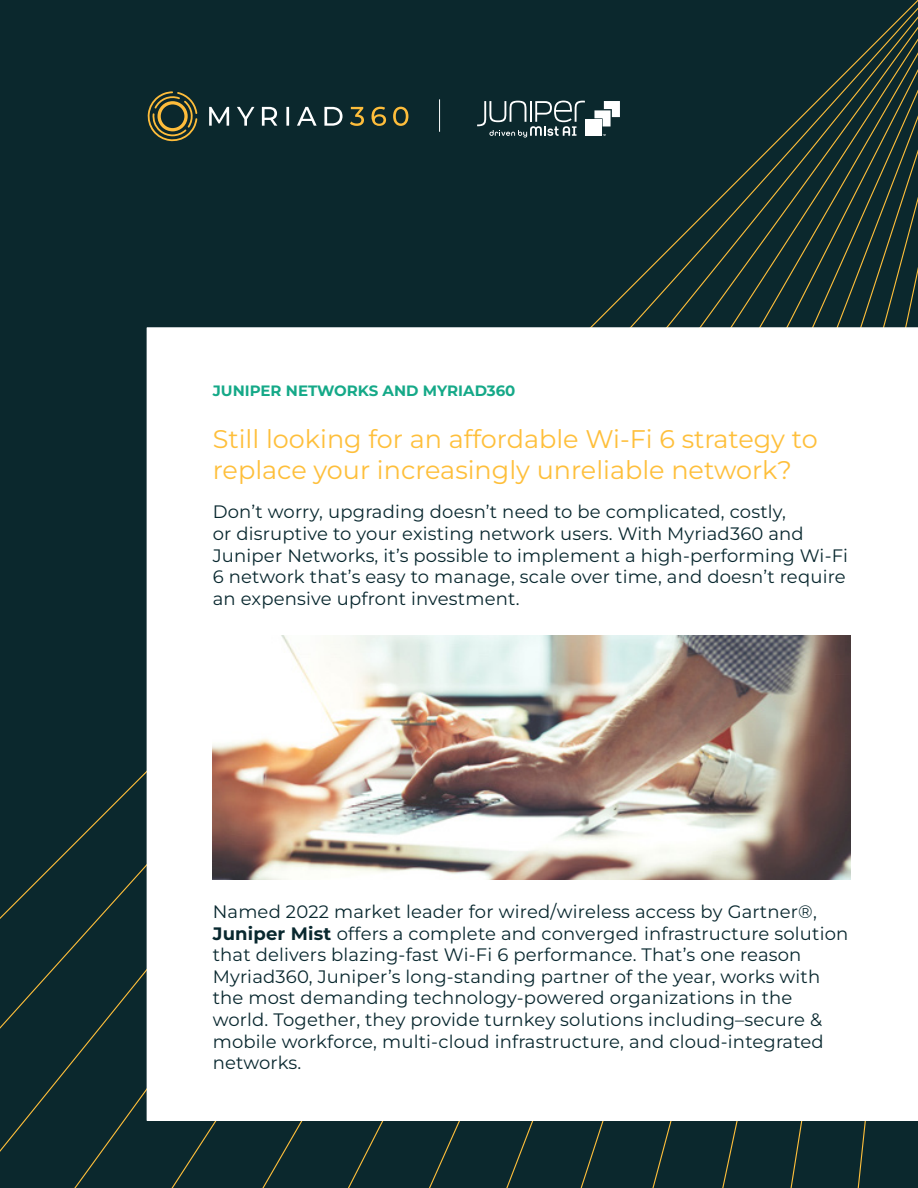
<style>
.page{position:relative;width:918px;height:1188px;background:#0b282d}
.page>*{position:absolute;margin:0;border:0;box-sizing:border-box;transform-origin:0 0}
.t1{font:25.5px/30.6px "Montserrat";color:#febf3b}
.t2{font:18px/21.6px "Montserrat";letter-spacing:.01em;color:#09282f}
.t3{font:700 15px "Montserrat";color:#15a988}
.s1{font-weight:700}
</style>
<div class="page">
<div style="left:147px;top:328px;width:771px;height:792px;background:#fff"></div>
<img style="left:213px;top:636px;width:637px;height:243px">
<svg style="left:594px;top:101px;width:26px;height:25px"></svg>
<div style="left:585px;top:120px;width:16px;height:16px;background:#fff"></div>
<svg style="left:477px;top:101px;width:108px;height:37px;background:#3d5458"></svg>
<hr style="left:439px;top:99px;width:1px;height:33px;background:#fff">
<svg style="left:147px;top:91px;width:50px;height:51px;background:#505230"></svg>
<svg style="left:209px;top:107px;width:134px;height:19px"></svg>
<svg style="left:350px;top:107px;width:58px;height:19px"></svg>
<p class="t3" style="left:213px;top:381px;width:304px">JUNIPER NETWORKS AND MYRIAD360</p>
<p class="t1" style="left:213px;top:423px;width:606px">Still looking for an affordable Wi-Fi 6 strategy to replace your increasingly unreliable network?</p>
<p class="t2" style="left:213px;top:501px;width:637px">Don’t worry, upgrading doesn’t need to be complicated, costly,<br>or disruptive to your existing network users. With Myriad360 and Juniper Networks, it’s possible to implement a high-performing Wi-Fi 6 network that’s easy to manage, scale over time, and doesn’t require an expensive upfront investment.</p>
<p class="t2" style="left:213px;top:900px;width:637px">Named 2022 market leader for wired/wireless access by Gartner®, <span class="s1">Juniper Mist</span> offers a complete and converged infrastructure solution that delivers blazing-fast Wi-Fi 6 performance. That’s one reason Myriad360, Juniper’s long-standing partner of the year, works with the most demanding technology-powered organizations in the world. Together, they provide turnkey solutions including–secure &amp; mobile workforce, multi-cloud infrastructure, and cloud-integrated networks.</p>
</div>
